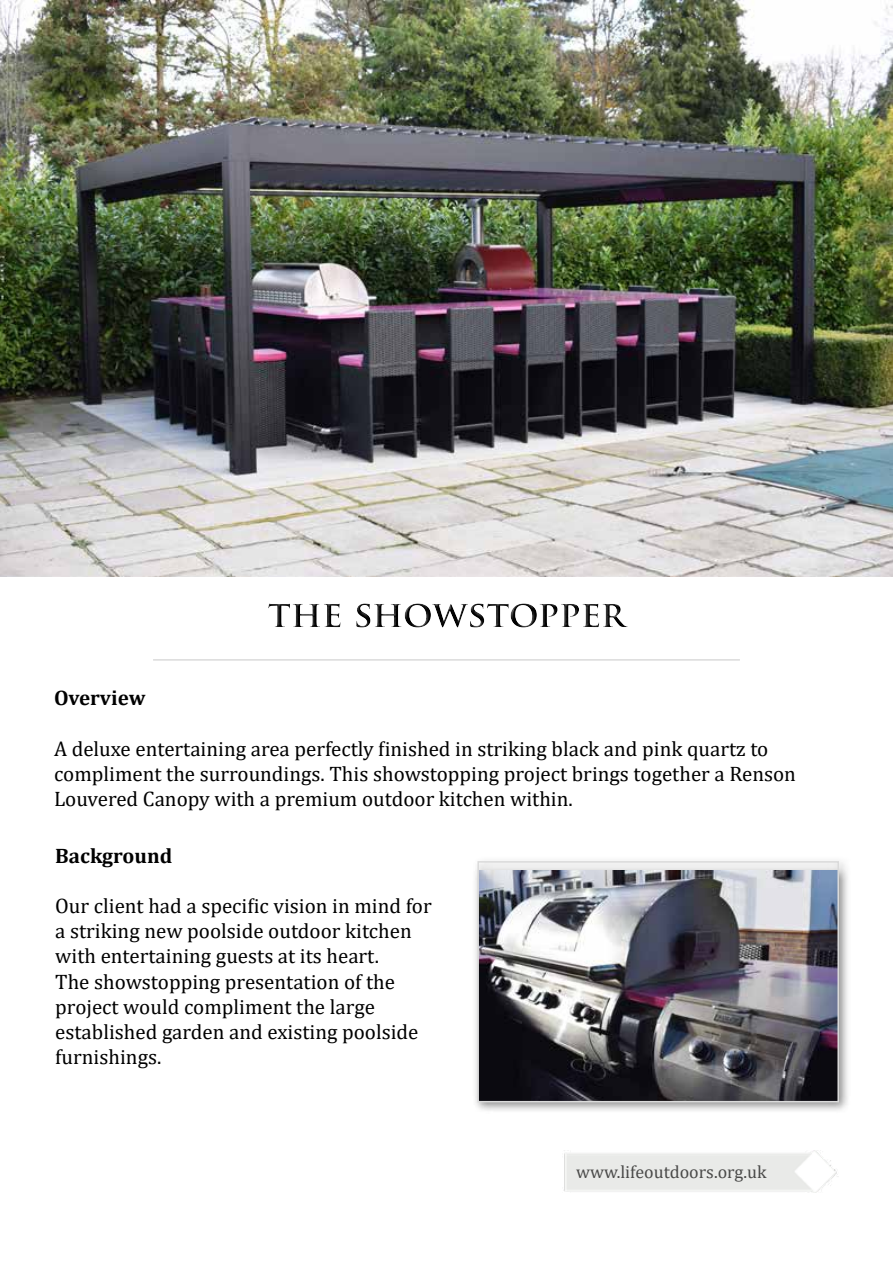
<style>
.page{position:relative;width:893px;height:1263px;background:#fff}
.page>*{position:absolute;margin:0;border:0;box-sizing:border-box;transform-origin:0 0}
.t1{font:21px/25.2px "Cambria";color:#000}
.t2{font:700 21px "Cambria";color:#000}
.t3{font:18px "Cambria";color:#4a4a49}
</style>
<div class="page">
<img style="left:0;top:0;width:893px;height:576px">
<div style="left:237px;top:571px;width:422px;height:69px;background:#fff;opacity:.75"></div>
<div style="left:237px;top:585px;width:422px;height:66px;background:#000;opacity:.75"></div>
<div style="left:472px;top:855px;width:378px;height:259px;background:#000;opacity:.45"></div>
<img style="left:480px;top:871px;width:356px;height:228px">
<div style="left:477px;top:861px;width:362px;height:241px;border:2px solid #dadada"></div>
<hr style="left:153px;top:659px;width:587px;height:2px;background:#dadada">
<img style="left:563px;top:1150px;width:276px;height:43px">
<p class="t2" style="left:54px;top:683px;width:93px">Overview</p>
<p class="t1" style="left:54px;top:736px;width:743px">A deluxe entertaining area perfectly finished in striking black and pink quartz to compliment the surroundings. This showstopping project brings together a Renson<br>Louvered Canopy with a premium outdoor kitchen within.</p>
<p class="t2" style="left:55px;top:840px;width:119px">Background</p>
<p class="t1" style="left:55px;top:893px;width:378px">Our client had a specific vision in mind for a striking new poolside outdoor kitchen with entertaining guests at its heart.<br>The showstopping presentation of the project would compliment the large established garden and existing poolside furnishings.</p>
<p class="t3" style="left:576px;top:1161px;width:192px">www.lifeoutdoors.org.uk</p>
</div>
